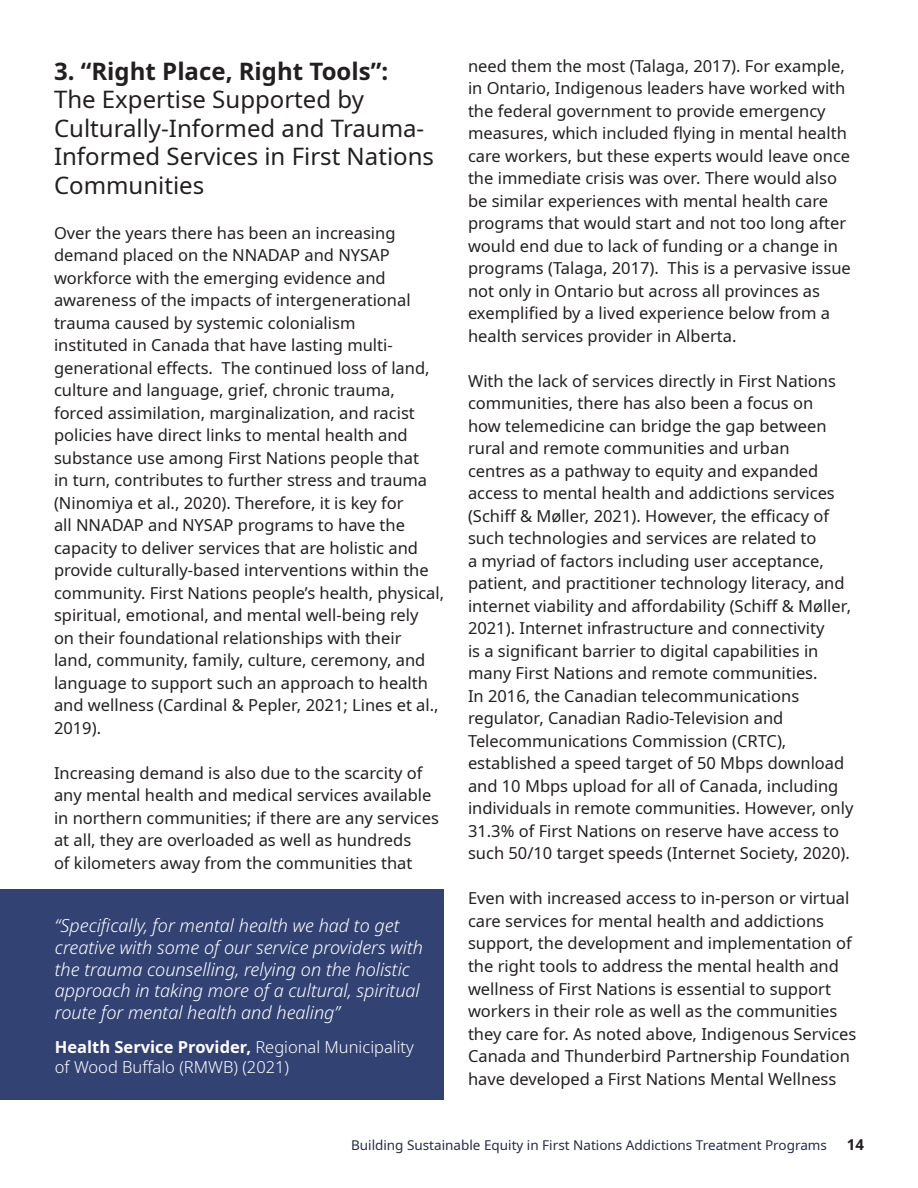
<style>
.page{position:relative;width:918px;height:1188px;background:#fff}
.page>*{position:absolute;margin:0;border:0;box-sizing:border-box;transform-origin:0 0}
.t1{font:24px/28.5px "Noto Sans";color:#231f20}
.t2{font:italic 300 18px/21.6px "Noto Sans";color:#fff}
.t3{font:16.5px/22.5px "Noto Sans";color:#231f20}
.t4{font:300 16.5px/19.8px "Noto Sans";color:#fff}
.t5{font:700 15px "Noto Sans";color:#231f20}
.t6{font:13.5px "Noto Sans";color:#242b45}
.s1{font-weight:700}
</style>
<div class="page">
<div style="left:0;top:889px;width:444px;height:210px;background:#324373"></div>
<p class="t1" style="left:54px;top:57px;width:382px"><span class="s1">3. “Right Place, Right Tools”:<br></span>The Expertise Supported by<br>Culturally-Informed and Trauma-<br>Informed Services in First Nations<br>Communities</p>
<p class="t3" style="left:54px;top:222px;width:392px">Over the years there has been an increasing demand placed on the NNADAP and NYSAP workforce with the emerging evidence and awareness of the impacts of intergenerational trauma caused by systemic colonialism<br>instituted in Canada that have lasting multi&shy;generational effects. The continued loss of land, culture and language, grief, chronic trauma, forced assimilation, marginalization, and racist policies have direct links to mental health and substance use among First Nations people that<br>in turn, contributes to further stress and trauma (Ninomiya et al., 2020). Therefore, it is key for<br>all NNADAP and NYSAP programs to have the capacity to deliver services that are holistic and provide culturally-based interventions within the community. First Nations people’s health, physical, spiritual, emotional, and mental well-being rely<br>on their foundational relationships with their<br>land, community, family, culture, ceremony, and language to support such an approach to health and wellness (Cardinal &amp; Pepler, 2021; Lines et al., 2019).</p>
<p class="t3" style="left:54px;top:762px;width:387px">Increasing demand is also due to the scarcity of any mental health and medical services available in northern communities; if there are any services at all, they are overloaded as well as hundreds<br>of kilometers away from the communities that</p>
<p class="t2" style="left:55px;top:916px;width:370px">“Specifically, for mental health we had to get creative with some of our service providers with the trauma counselling, relying on the holistic approach in taking more of a cultural, spiritual route for mental health and healing”</p>
<p class="t4" style="left:55px;top:1038px;width:361px"><span class="s1">Health Service Provider,</span> Regional Municipality of Wood Buffalo (RMWB) (2021)</p>
<p class="t3" style="left:468px;top:55px;width:384px">need them the most (Talaga, 2017). For example, in Ontario, Indigenous leaders have worked with the federal government to provide emergency measures, which included flying in mental health care workers, but these experts would leave once the immediate crisis was over. There would also be similar experiences with mental health care programs that would start and not too long after would end due to lack of funding or a change in programs (Talaga, 2017). This is a pervasive issue not only in Ontario but across all provinces as exemplified by a lived experience below from a health services provider in Alberta.</p>
<p class="t3" style="left:468px;top:370px;width:387px">With the lack of services directly in First Nations communities, there has also been a focus on<br>how telemedicine can bridge the gap between rural and remote communities and urban<br>centres as a pathway to equity and expanded access to mental health and addictions services (Schiff &amp; Møller, 2021). However, the efficacy of such technologies and services are related to<br>a myriad of factors including user acceptance, patient, and practitioner technology literacy, and internet viability and affordability (Schiff &amp; Møller, 2021). Internet infrastructure and connectivity<br>is a significant barrier to digital capabilities in many First Nations and remote communities.<br>In 2016, the Canadian telecommunications regulator, Canadian Radio-Television and Telecommunications Commission (CRTC), established a speed target of 50 Mbps download and 10 Mbps upload for all of Canada, including individuals in remote communities. However, only 31.3% of First Nations on reserve have access to such 50/10 target speeds (Internet Society, 2020).</p>
<p class="t3" style="left:468px;top:888px;width:390px">Even with increased access to in-person or virtual care services for mental health and addictions support, the development and implementation of the right tools to address the mental health and wellness of First Nations is essential to support workers in their role as well as the communities they care for. As noted above, Indigenous Services Canada and Thunderbird Partnership Foundation</p>
<p class="t3" style="left:468px;top:1068px;width:370px">have developed a First Nations Mental Wellness</p>
<p class="t6" style="left:351px;top:1136px;width:477px">Building Sustainable Equity in First Nations Addictions Treatment Programs</p>
<p class="t5" style="left:847px;top:1134px;width:19px">14</p>
</div>
